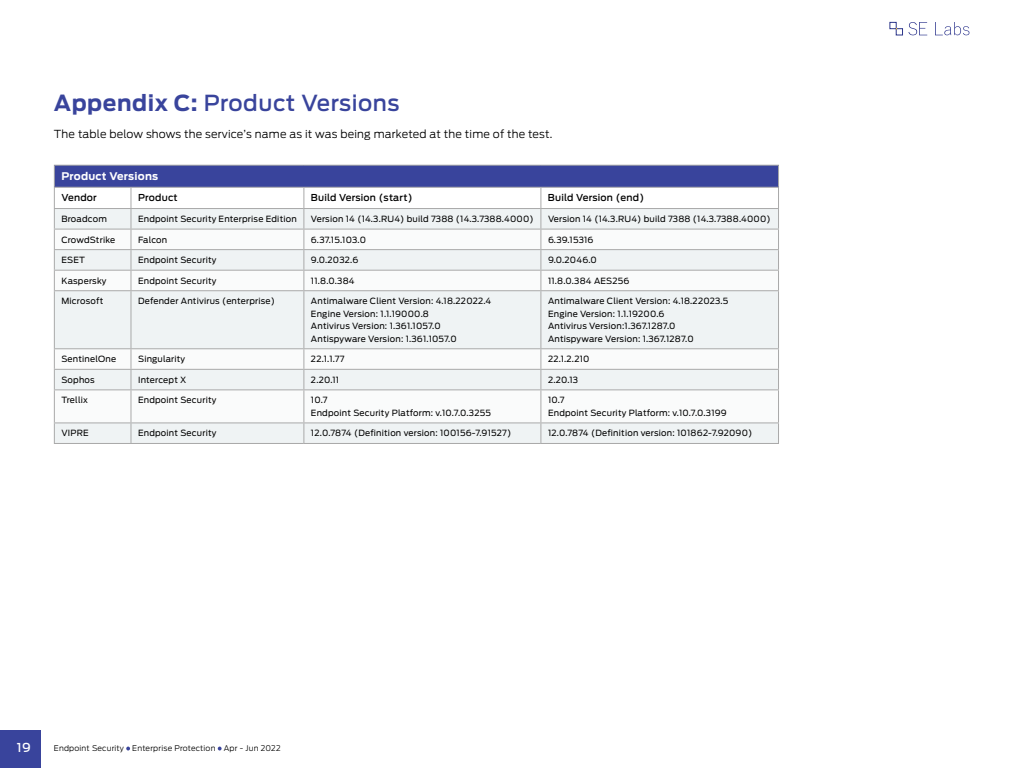
<style>
.page{position:relative;width:1024px;height:768px;background:#fff}
.page>*{position:absolute;margin:0;border:0;box-sizing:border-box;transform-origin:0 0}
.t1{font:500 22px "Antenna";letter-spacing:.025em;color:#39449c}
.t2{font:500 12.2px "Antenna";color:#fff}
.t3{font:300 11px "Antenna";letter-spacing:.015em;color:#000}
.t4{font:700 10.5px "Antenna";letter-spacing:.025em;color:#fff}
.t5{font:500 9.5px "Antenna";letter-spacing:.025em;color:#000}
.t6{font:8.5px/12.5px "Antenna";letter-spacing:.025em;color:#000}
.t7{font:300 7.8px "Antenna";letter-spacing:.025em;color:#000}
.s1{font-weight:700}
</style>
<div class="page">
<div style="left:0;top:730px;width:41px;height:38px;background:#39449c"></div>
<svg style="left:126px;top:747px;width:4px;height:4px"></svg>
<svg style="left:218px;top:747px;width:4px;height:4px"></svg>
<svg style="left:908px;top:22px;width:19px;height:13px"></svg>
<svg style="left:935px;top:22px;width:34px;height:13px"></svg>
<div style="left:890px;top:22px;width:7px;height:7px;border:1px solid #2c368a"></div>
<div style="left:896px;top:28px;width:7px;height:7px;border:1px solid #2c368a"></div>
<div style="left:55px;top:423px;width:723px;height:20px;background:#eff3f4"></div>
<svg style="left:55px;top:291px;width:723px;height:131px;fill:#eff3f4"></svg>
<hr style="left:54px;top:165px;width:77px;height:1px;background:#a9a9a9">
<hr style="left:131px;top:165px;width:173px;height:1px;background:#a9a9a9">
<hr style="left:304px;top:165px;width:237px;height:1px;background:#a9a9a9">
<hr style="left:541px;top:165px;width:238px;height:1px;background:#a9a9a9">
<svg style="left:54px;top:166px;width:725px;height:124px"></svg>
<hr style="left:54px;top:290px;width:77px;height:1px;background:#a9a9a9">
<hr style="left:54px;top:291px;width:1px;height:57px;background:#a9a9a9">
<hr style="left:131px;top:290px;width:173px;height:1px;background:#a9a9a9">
<hr style="left:130px;top:291px;width:1px;height:57px;background:#a9a9a9">
<hr style="left:304px;top:290px;width:237px;height:1px;background:#a9a9a9">
<hr style="left:303px;top:291px;width:1px;height:57px;background:#a9a9a9">
<hr style="left:541px;top:290px;width:238px;height:1px;background:#a9a9a9">
<hr style="left:540px;top:291px;width:1px;height:57px;background:#a9a9a9">
<hr style="left:778px;top:291px;width:1px;height:57px;background:#a9a9a9">
<hr style="left:54px;top:348px;width:77px;height:1px;background:#a9a9a9">
<hr style="left:131px;top:348px;width:173px;height:1px;background:#a9a9a9">
<hr style="left:304px;top:348px;width:237px;height:1px;background:#a9a9a9">
<hr style="left:541px;top:348px;width:238px;height:1px;background:#a9a9a9">
<hr style="left:54px;top:389px;width:77px;height:1px;background:#a9a9a9">
<hr style="left:54px;top:390px;width:1px;height:32px;background:#a9a9a9">
<hr style="left:131px;top:389px;width:173px;height:1px;background:#a9a9a9">
<hr style="left:130px;top:390px;width:1px;height:32px;background:#a9a9a9">
<hr style="left:304px;top:389px;width:237px;height:1px;background:#a9a9a9">
<hr style="left:303px;top:390px;width:1px;height:32px;background:#a9a9a9">
<hr style="left:541px;top:389px;width:238px;height:1px;background:#a9a9a9">
<hr style="left:540px;top:390px;width:1px;height:32px;background:#a9a9a9">
<hr style="left:778px;top:390px;width:1px;height:32px;background:#a9a9a9">
<hr style="left:54px;top:422px;width:77px;height:1px;background:#a9a9a9">
<hr style="left:131px;top:422px;width:173px;height:1px;background:#a9a9a9">
<hr style="left:304px;top:422px;width:237px;height:1px;background:#a9a9a9">
<hr style="left:541px;top:422px;width:238px;height:1px;background:#a9a9a9">
<hr style="left:54px;top:369px;width:77px;height:1px;background:#a9a9a9">
<svg style="left:54px;top:349px;width:1px;height:40px"></svg>
<hr style="left:131px;top:369px;width:173px;height:1px;background:#a9a9a9">
<svg style="left:130px;top:349px;width:1px;height:40px"></svg>
<hr style="left:304px;top:369px;width:237px;height:1px;background:#a9a9a9">
<svg style="left:303px;top:349px;width:1px;height:40px"></svg>
<hr style="left:541px;top:369px;width:238px;height:1px;background:#a9a9a9">
<svg style="left:540px;top:349px;width:1px;height:40px"></svg>
<svg style="left:778px;top:349px;width:1px;height:40px"></svg>
<svg style="left:54px;top:423px;width:1px;height:20px"></svg>
<svg style="left:130px;top:423px;width:1px;height:20px"></svg>
<svg style="left:303px;top:423px;width:1px;height:20px"></svg>
<svg style="left:540px;top:423px;width:1px;height:20px"></svg>
<svg style="left:778px;top:423px;width:1px;height:20px"></svg>
<hr style="left:54px;top:443px;width:77px;height:1px;background:#a9a9a9">
<hr style="left:131px;top:443px;width:173px;height:1px;background:#a9a9a9">
<hr style="left:304px;top:443px;width:237px;height:1px;background:#a9a9a9">
<hr style="left:541px;top:443px;width:238px;height:1px;background:#a9a9a9">
<h1 class="t1" style="left:54px;top:90px;width:347px"><span class="s1">Appendix C:</span> Product Versions</h1>
<p class="t3" style="left:54px;top:127px;width:500px">The table below shows the service’s name as it was being marketed at the time of the test.</p>
<p class="t4" style="left:61px;top:170px;width:98px">Product Versions</p>
<p class="t5" style="left:61px;top:192px;width:37px">Vendor</p>
<p class="t5" style="left:138px;top:192px;width:41px">Product</p>
<p class="t5" style="left:311px;top:192px;width:103px">Build Version (start)</p>
<p class="t5" style="left:548px;top:192px;width:98px">Build Version (end)</p>
<p class="t6" style="left:61px;top:213px;width:47px">Broadcom</p>
<p class="t6" style="left:138px;top:213px;width:160px">Endpoint Security Enterprise Edition</p>
<p class="t6" style="left:311px;top:213px;width:224px">Version 14 (14.3.RU4) build 7388 (14.3.7388.4000)</p>
<p class="t6" style="left:548px;top:213px;width:224px">Version 14 (14.3.RU4) build 7388 (14.3.7388.4000)</p>
<p class="t6" style="left:61px;top:233px;width:55px">CrowdStrike</p>
<p class="t6" style="left:138px;top:233px;width:31px">Falcon</p>
<p class="t6" style="left:311px;top:233px;width:57px">6.37.15.103.0</p>
<p class="t6" style="left:548px;top:233px;width:47px">6.39.15316</p>
<p class="t6" style="left:61px;top:254px;width:25px">ESET</p>
<p class="t6" style="left:138px;top:254px;width:80px">Endpoint Security</p>
<p class="t6" style="left:311px;top:254px;width:49px">9.0.2032.6</p>
<p class="t6" style="left:548px;top:254px;width:50px">9.0.2046.0</p>
<p class="t6" style="left:61px;top:274px;width:47px">Kaspersky</p>
<p class="t6" style="left:138px;top:274px;width:80px">Endpoint Security</p>
<p class="t6" style="left:311px;top:274px;width:45px">11.8.0.384</p>
<p class="t6" style="left:548px;top:274px;width:83px">11.8.0.384 AES256</p>
<p class="t6" style="left:61px;top:295px;width:43px">Microsoft</p>
<p class="t6" style="left:138px;top:295px;width:139px">Defender Antivirus (enterprise)</p>
<p class="t6" style="left:311px;top:295px;width:182px">Antimalware Client Version: 4.18.22022.4<br>Engine Version: 1.1.19000.8<br>Antivirus Version: 1.361.1057.0<br>Antispyware Version: 1.361.1057.0</p>
<p class="t6" style="left:548px;top:295px;width:182px">Antimalware Client Version: 4.18.22023.5<br>Engine Version: 1.1.19200.6<br>Antivirus Version:1.367.1287.0<br>Antispyware Version: 1.367.1287.0</p>
<p class="t6" style="left:61px;top:353px;width:56px">SentinelOne</p>
<p class="t6" style="left:138px;top:353px;width:49px">Singularity</p>
<p class="t6" style="left:311px;top:353px;width:35px">22.1.1.77</p>
<p class="t6" style="left:548px;top:353px;width:43px">22.1.2.210</p>
<p class="t6" style="left:61px;top:373px;width:35px">Sophos</p>
<p class="t6" style="left:138px;top:373px;width:50px">Intercept X</p>
<p class="t6" style="left:311px;top:373px;width:30px">2.20.11</p>
<p class="t6" style="left:548px;top:373px;width:32px">2.20.13</p>
<p class="t6" style="left:61px;top:394px;width:28px">Trellix</p>
<p class="t6" style="left:138px;top:394px;width:80px">Endpoint Security</p>
<p class="t6" style="left:311px;top:394px;width:181px">10.7<br>Endpoint Security Platform: v.10.7.0.3255</p>
<p class="t6" style="left:548px;top:394px;width:180px">10.7<br>Endpoint Security Platform: v.10.7.0.3199</p>
<p class="t6" style="left:61px;top:427px;width:29px">VIPRE</p>
<p class="t6" style="left:138px;top:427px;width:80px">Endpoint Security</p>
<p class="t6" style="left:311px;top:427px;width:202px">12.0.7874 (Definition version: 100156-7.91527)</p>
<p class="t6" style="left:548px;top:427px;width:206px">12.0.7874 (Definition version: 101862-7.92090)</p>
<h2 class="t2" style="left:17px;top:740px;width:15px">19</h2>
<p class="t7" style="left:54px;top:743px;width:228px">Endpoint Security Enterprise Protection Apr - Jun 2022</p>
</div>
